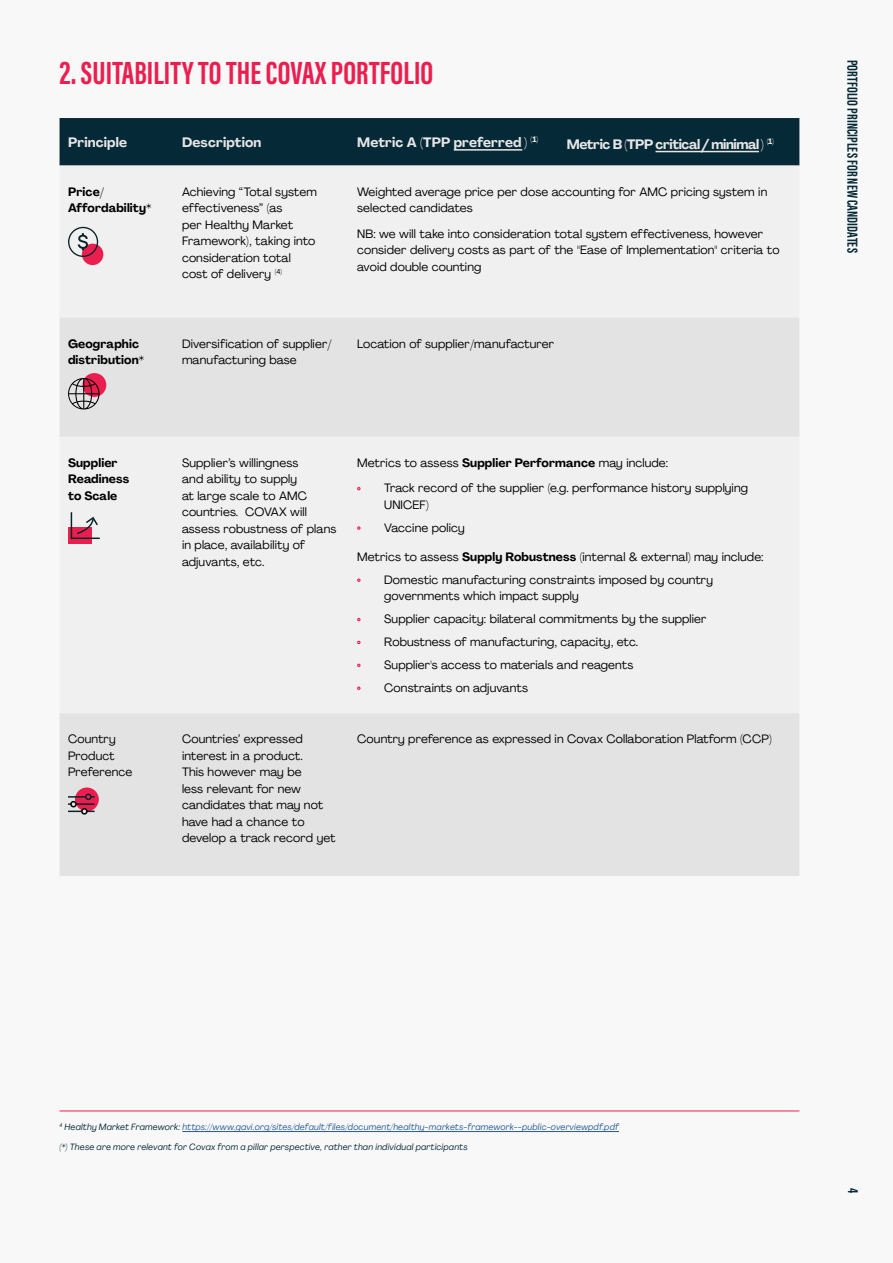
<style>
.page{position:relative;width:893px;height:1263px;background:#f8f8f8}
.page>*{position:absolute;margin:0;border:0;box-sizing:border-box;transform-origin:0 0}
.t1{font:33px "Acumin Variable Concept";letter-spacing:.005em;color:#eb1f4f}
.t2{font:15px "Acumin Variable Concept";letter-spacing:.005em;color:#052936}
.t3{font:700 13.5px "Agrandir";letter-spacing:.01em;color:#e7e6e6}
.t4{font:700 13.5px "Agrandir";letter-spacing:-.03em;color:#e7e6e6}
.t5{font:12px/16.5px "Agrandir";letter-spacing:.01em;color:#000}
.t6{font:700 12px/16.5px "Agrandir";letter-spacing:.01em;color:#000}
.t7{font:italic 9px/19.4px "Agrandir";letter-spacing:.025em;color:#052936}
.s1{font-family:"Neue Einstellung"}
.s2{font-weight:700}
.s3{color:#eb1f4f}
.s4{color:#275b9b}
</style>
<div class="page">
<div style="left:60px;top:118px;width:739px;height:48px;background:#052936"></div>
<svg style="left:60px;top:318px;width:739px;height:558px;fill:#e3e3e3"></svg>
<hr style="left:454px;top:149px;width:68px;height:2px;background:#e7e6e6">
<hr style="left:655px;top:151px;width:104px;height:1px;background:#e7e6e6">
<div style="left:82px;top:244px;width:21px;height:21px;background:#eb1f4f;border-radius:50%"></div>
<div style="left:68px;top:227px;width:30px;height:30px;border:1px solid #082429;border-radius:50%"></div>
<svg style="left:78px;top:233px;width:10px;height:17px"></svg>
<div style="left:82px;top:373px;width:24px;height:24px;background:#eb1f4f;border-radius:50%"></div>
<svg style="left:66px;top:378px;width:34px;height:33px"></svg>
<div style="left:68px;top:527px;width:24px;height:16px;background:#eb1f4f"></div>
<svg style="left:70px;top:511px;width:31px;height:29px"></svg>
<div style="left:75px;top:787px;width:24px;height:24px;background:#eb1f4f;border-radius:50%"></div>
<hr style="left:68px;top:796px;width:27px;height:2px;background:#082429">
<hr style="left:68px;top:803px;width:27px;height:2px;background:#082429">
<hr style="left:68px;top:810px;width:27px;height:2px;background:#082429">
<div style="left:85px;top:794px;width:7px;height:6px;border:2px solid #082429;border-radius:50%"></div>
<div style="left:70px;top:801px;width:7px;height:6px;border:2px solid #000;border-radius:50%"></div>
<div style="left:81px;top:808px;width:7px;height:7px;border:2px solid #000;border-radius:50%"></div>
<hr style="left:182px;top:1131px;width:437px;height:1px;background:#275b9b">
<hr style="left:60px;top:1110px;width:739px;height:1px;background:#eb1f4f">
<h1 class="t1" style="left:60px;top:50px;width:375px">2. SUITABILITY TO THE COVAX PORTFOLIO</h1>
<p class="t3" style="left:68px;top:134px;width:61px">Principle</p>
<p class="t3" style="left:182px;top:134px;width:81px">Description</p>
<p class="t3" style="left:357px;top:134px;width:183px">Metric A (TPP preferred ) <sup>(1)</sup></p>
<p class="t4" style="left:567px;top:135px;width:209px">Metric B (TPP critical <span class="s1">/</span> minimal) <sup>(1)</sup></p>
<p class="t6" style="left:68px;top:183px;width:85px">Price/<br>Affordability*</p>
<p class="t5" style="left:182px;top:183px;width:136px">Achieving “Total system effectiveness” (as<br>per Healthy Market<br>Framework), taking into consideration total cost of delivery <sup>(4)</sup></p>
<p class="t5" style="left:357px;top:183px;width:412px">Weighted average price per dose accounting for AMC pricing system in selected candidates</p>
<p class="t5" style="left:357px;top:225px;width:424px">NB: we will take into consideration total system effectiveness, however consider delivery costs as part of the "Ease of Implementation" criteria to avoid double counting</p>
<p class="t6" style="left:68px;top:335px;width:78px">Geographic distribution*</p>
<p class="t5" style="left:182px;top:335px;width:151px">Diversification of supplier/ manufacturing base</p>
<p class="t5" style="left:357px;top:335px;width:198px">Location of supplier/manufacturer</p>
<p class="t6" style="left:68px;top:454px;width:63px">Supplier<br>Readiness to Scale</p>
<p class="t5" style="left:182px;top:454px;width:156px">Supplier’s willingness<br>and ability to supply<br>at large scale to AMC countries. COVAX will assess robustness of plans in place, availability of adjuvants, etc.</p>
<p class="t5" style="left:357px;top:454px;width:312px">Metrics to assess <span class="s2">Supplier Performance</span> may include:</p>
<p class="t5" style="left:384px;top:480px;width:365px;text-indent:-27px"><span class="s3">•</span> Track record of the supplier (e.g. performance history supplying<br>UNICEF)</p>
<p class="t5" style="left:357px;top:519px;width:109px"><span class="s3">•</span> Vaccine policy</p>
<p class="t5" style="left:357px;top:548px;width:408px">Metrics to assess <span class="s2">Supply Robustness</span> (internal &amp; external) may include:</p>
<p class="t5" style="left:384px;top:571px;width:330px;text-indent:-27px"><span class="s3">•</span> Domestic manufacturing constraints imposed by country governments which impact supply</p>
<p class="t5" style="left:357px;top:611px;width:351px"><span class="s3">•</span> Supplier capacity: bilateral commitments by the supplier</p>
<p class="t5" style="left:357px;top:634px;width:282px"><span class="s3">•</span> Robustness of manufacturing, capacity, etc.</p>
<p class="t5" style="left:357px;top:656px;width:278px"><span class="s3">•</span> Supplier's access to materials and reagents</p>
<p class="t5" style="left:357px;top:679px;width:172px"><span class="s3">•</span> Constraints on adjuvants</p>
<p class="t5" style="left:68px;top:731px;width:66px">Country<br>Product<br>Preference</p>
<p class="t5" style="left:182px;top:731px;width:155px">Countries’ expressed interest in a product.<br>This however may be<br>less relevant for new candidates that may not have had a chance to develop a track record yet</p>
<p class="t5" style="left:357px;top:731px;width:416px">Country preference as expressed in Covax Collaboration Platform (CCP)</p>
<p class="t2" style="left:863px;top:60px;width:195px;rotate:90deg">PORTFOLIO PRINCIPLES FOR NEW CANDIDATES</p>
<p class="t7" style="left:60px;top:1117px;width:561px"><sup>4</sup> Healthy Market Framework: <span class="s4">https://www.gavi.org/sites/default/files/document/healthy-markets-framework--public-overviewpdf.pdf </span>(*) These are more relevant for Covax from a pillar perspective, rather than individual participants</p>
<p class="t2" style="left:864px;top:1187px;width:7px;rotate:90deg">4</p>
</div>
